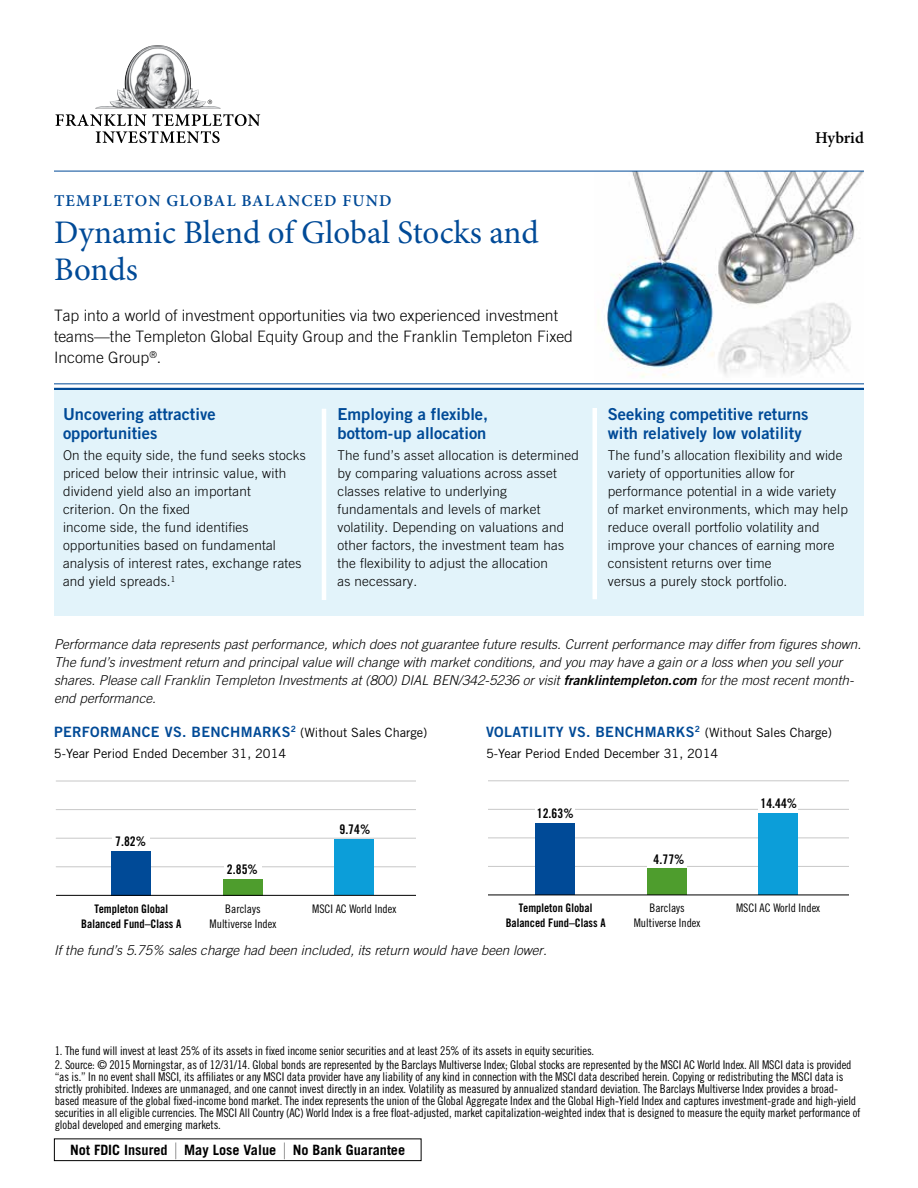
<style>
.page{position:relative;width:918px;height:1188px;background:#fff}
.page>*{position:absolute;margin:0;border:0;box-sizing:border-box;transform-origin:0 0}
.t1{font:33px/36.8px "Minion Pro";letter-spacing:-.005em;color:#004a97}
.t2{font:16.5px/19.5px "Trade Gothic LT Std Bd 2";color:#004a97}
.t3{font:600 16.5px "Minion Pro";letter-spacing:.07em;color:#004a97}
.t4{font:600 16.5px "Minion Pro";color:#000}
.t5{font:300 15.75px/21px "Trade Gothic LT Std";color:#000}
.t6{font:14.25px "Trade Gothic LT Std Bd 2";letter-spacing:.025em;color:#004a97}
.t7{font:700 14.25px "Trade Gothic LT Std";color:#000}
.t8{font:300 13.5px/18px "Trade Gothic LT Std";letter-spacing:.015em;color:#000}
.t9{font:italic 300 13.5px/18px "Trade Gothic LT Std";color:#000}
.t10{font:13.2px "Trade Gothic LT Std Bd Cn 20";color:#000}
.t11{font:12.75px "Trade Gothic LT Std";color:#000}
.t12{font:12px/12px "Trade Gothic LT Std Cn 18";letter-spacing:-.01em;color:#000}
.t13{font:11.85px/14.7px "Trade Gothic LT Std Cn 18";color:#000;text-align:center}
.t14{font:11.85px/14.7px "Trade Gothic LT Std Bd Cn 20";color:#000;text-align:center}
.t15{font:11.7px/14.7px "Trade Gothic LT Std Cn 18";color:#000;text-align:center}
.t16{font:11.7px/14.7px "Trade Gothic LT Std Bd Cn 20";color:#000;text-align:center}
.s1{font-family:"Trade Gothic LT Std Bd 2 Obl";font-weight:400;font-style:normal}
.s2{font-family:"Trade Gothic LT Std";font-size:12.75px;color:#000}
.s3{font-weight:300;font-size:22.5px}
</style>
<div class="page">
<img style="left:604px;top:172px;width:260px;height:205px">
<hr style="left:56px;top:866px;width:360px;height:1px;background:#c8c8c8">
<hr style="left:56px;top:838px;width:360px;height:1px;background:#c8c8c8">
<hr style="left:56px;top:809px;width:360px;height:1px;background:#c8c8c8">
<hr style="left:56px;top:781px;width:360px;height:1px;background:#c8c8c8">
<hr style="left:56px;top:767px;width:360px;height:1px;background:#c8c8c8">
<div style="left:334px;top:839px;width:40px;height:56px;background:#0c9ed9"></div>
<div style="left:223px;top:879px;width:39px;height:16px;background:#4e9d2d"></div>
<div style="left:111px;top:851px;width:39px;height:44px;background:#004a97"></div>
<hr style="left:56px;top:895px;width:360px;height:1px;background:#000">
<div style="left:112px;top:831px;width:38px;height:19px;background:#fff"></div>
<div style="left:224px;top:860px;width:38px;height:19px;background:#fff"></div>
<hr style="left:488px;top:866px;width:361px;height:1px;background:#c8c8c8">
<hr style="left:488px;top:838px;width:361px;height:1px;background:#c8c8c8">
<hr style="left:488px;top:809px;width:361px;height:1px;background:#c8c8c8">
<hr style="left:488px;top:780px;width:361px;height:1px;background:#c8c8c8">
<div style="left:759px;top:813px;width:39px;height:82px;background:#0c9ed9"></div>
<div style="left:647px;top:868px;width:39px;height:27px;background:#4e9d2d"></div>
<div style="left:536px;top:823px;width:39px;height:72px;background:#004a97"></div>
<div style="left:535px;top:804px;width:39px;height:19px;background:#fff"></div>
<div style="left:758px;top:794px;width:40px;height:19px;background:#fff"></div>
<div style="left:647px;top:849px;width:39px;height:19px;background:#fff"></div>
<hr style="left:488px;top:895px;width:361px;height:1px;background:#000">
<svg style="left:56px;top:114px;width:204px;height:29px"></svg>
<img style="left:95px;top:45px;width:126px;height:64px">
<hr style="left:54px;top:171px;width:810px;height:1px;background:#004a97">
<hr style="left:54px;top:383px;width:810px;height:1px;background:#004a97">
<hr style="left:54px;top:388px;width:810px;height:2px;background:#004a97">
<div style="left:54px;top:390px;width:810px;height:226px;background:#e2f3fa"></div>
<hr style="left:322px;top:409px;width:4px;height:191px;background:#fff">
<div style="left:592px;top:408px;width:5px;height:191px;background:#fff"></div>
<div style="left:54px;top:1138px;width:368px;height:23px;border:1px solid #000"></div>
<h2 class="t3" style="left:54px;top:190px;width:326px">TEMPLETON GLOBAL BALANCED FUND</h2>
<h1 class="t1" style="left:54px;top:214px;width:486px">Dynamic Blend of Global Stocks and<br>Bonds</h1>
<h3 class="t5" style="left:54px;top:305px;width:521px">Tap into a world of investment opportunities via two experienced investment teams—the Templeton Global Equity Group and the Franklin Templeton Fixed<br>Income Group<sup>®</sup>.</h3>
<h2 class="t2" style="left:63px;top:404px;width:154px">Uncovering attractive opportunities</h2>
<p class="t8" style="left:63px;top:446px;width:244px">On the equity side, the fund seeks stocks priced below their intrinsic value, with dividend yield also an important criterion. On the fixed<br>income side, the fund identifies opportunities based on fundamental analysis of interest rates, exchange rates and yield spreads.<sup>1</sup></p>
<h2 class="t2" style="left:338px;top:404px;width:152px">Employing a flexible, bottom-up allocation</h2>
<p class="t8" style="left:338px;top:446px;width:243px">The fund’s asset allocation is determined by comparing valuations across asset classes relative to underlying fundamentals and levels of market volatility. Depending on valuations and other factors, the investment team has the flexibility to adjust the allocation<br>as necessary.</p>
<h2 class="t4" style="left:815px;top:127px;width:50px">HYBRID</h2>
<h2 class="t2" style="left:608px;top:404px;width:202px">Seeking competitive returns with relatively low volatility</h2>
<p class="t8" style="left:608px;top:446px;width:242px">The fund’s allocation flexibility and wide variety of opportunities allow for performance potential in a wide variety of market environments, which may help reduce overall portfolio volatility and improve your chances of earning more consistent returns over time<br>versus a purely stock portfolio.</p>
<p class="t9" style="left:54px;top:635px;width:809px">Performance data represents past performance, which does not guarantee future results. Current performance may differ from figures shown.<br>The fund’s investment return and principal value will change with market conditions, and you may have a gain or a loss when you sell your shares. Please call Franklin Templeton Investments at (800) DIAL BEN/342-5236 or visit <span class="s1">franklintempleton.com</span> for the most recent month&shy;end performance.</p>
<p class="t6" style="left:54px;top:723px;width:375px">Performance vs. Benchmarks<sup>2</sup> <span class="s2">(Without Sales Charge)</span></p>
<p class="t11" style="left:54px;top:745px;width:234px">5-Year Period Ended December 31, 2014</p>
<p class="t10" style="left:115px;top:833px;width:32px">7.82%</p>
<p class="t10" style="left:227px;top:861px;width:32px">2.85%</p>
<p class="t10" style="left:339px;top:821px;width:32px">9.74%</p>
<p class="t14" style="left:81px;top:901px;width:102px">Templeton Global<br>Balanced Fund–Class A</p>
<p class="t13" style="left:210px;top:901px;width:68px">Barclays<br>Multiverse Index</p>
<p class="t13" style="left:312px;top:901px;width:86px">MSCI AC World Index</p>
<p class="t6" style="left:486px;top:723px;width:348px">Volatility vs. Benchmarks<sup>2</sup> <span class="s2">(Without Sales Charge)</span></p>
<p class="t11" style="left:486px;top:745px;width:234px">5-Year Period Ended December 31, 2014</p>
<p class="t10" style="left:537px;top:805px;width:38px">12.63%</p>
<p class="t10" style="left:654px;top:851px;width:32px">4.77%</p>
<p class="t10" style="left:760px;top:795px;width:38px">14.44%</p>
<p class="t16" style="left:506px;top:901px;width:101px">Templeton Global<br>Balanced Fund–Class A</p>
<p class="t15" style="left:634px;top:901px;width:68px">Barclays<br>Multiverse Index</p>
<p class="t15" style="left:736px;top:901px;width:86px">MSCI AC World Index</p>
<p class="t9" style="left:54px;top:941px;width:494px">If the fund’s 5.75% sales charge had been included, its return would have been lower.</p>
<p class="t12" style="left:55px;top:1045px;width:541px">1. The fund will invest at least 25% of its assets in fixed income senior securities and at least 25% of its assets in equity securities.</p>
<p class="t12" style="left:55px;top:1059px;width:807px">2. Source: © 2015 Morningstar, as of 12/31/14. Global bonds are represented by the Barclays Multiverse Index; Global stocks are represented by the MSCI AC World Index. All MSCI data is provided “as is.” In no event shall MSCI, its affiliates or any MSCI data provider have any liability of any kind in connection with the MSCI data described herein. Copying or redistributing the MSCI data is strictly prohibited. Indexes are unmanaged, and one cannot invest directly in an index. Volatility as measured by annualized standard deviation. The Barclays Multiverse Index provides a broad&shy;based measure of the global fixed-income bond market. The index represents the union of the Global Aggregate Index and the Global High-Yield Index and captures investment-grade and high-yield securities in all eligible currencies. The MSCI All Country (AC) World Index is a free float-adjusted, market capitalization-weighted index that is designed to measure the equity market performance of global developed and emerging markets.</p>
<p class="t7" style="left:70px;top:1141px;width:336px">Not FDIC Insured <span class="s3">|</span> May Lose Value <span class="s3">|</span> No Bank Guarantee</p>
</div>
